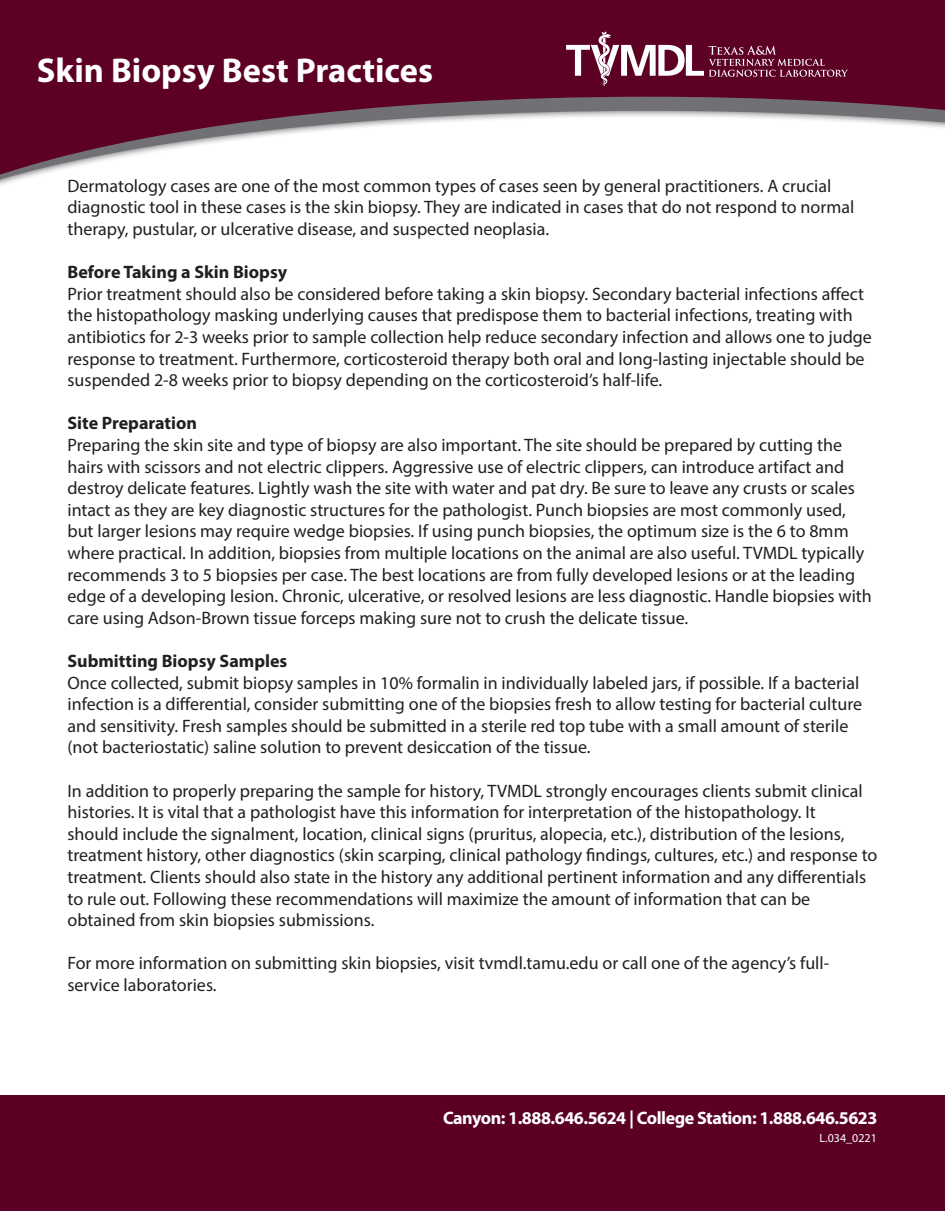
<style>
.page{position:relative;width:945px;height:1215px;background:#fff}
.page>*{position:absolute;margin:0;border:0;box-sizing:border-box;transform-origin:0 0}
.t1{font:700 34.5px "Myriad Pro";color:#fff}
.t2{font:18px/21.6px "Myriad Pro";color:#231f20}
.t3{font:700 18px "Myriad Pro";color:#231f20}
.t4{font:700 18px "Myriad Pro";letter-spacing:-.025em;color:#fff}
.t5{font:12px "Myriad Pro";color:#fff}
</style>
<div class="page">
<div style="left:0;top:1095px;width:945px;height:115px;background:#5b0024"></div>
<svg style="left:0;top:0;width:945px;height:178px;fill:#5c0024"></svg>
<svg style="left:566px;top:31px;width:282px;height:55px;background:#7a304d"></svg>
<p class="t1" style="left:37px;top:48px;width:398px">Skin Biopsy Best Practices</p>
<p class="t2" style="left:68px;top:175px;width:788px">Dermatology cases are one of the most common types of cases seen by general practitioners. A crucial diagnostic tool in these cases is the skin biopsy. They are indicated in cases that do not respond to normal therapy, pustular, or ulcerative disease, and suspected neoplasia.</p>
<p class="t3" style="left:68px;top:260px;width:221px">Before Taking a Skin Biopsy</p>
<p class="t2" style="left:68px;top:283px;width:806px">Prior treatment should also be considered before taking a skin biopsy. Secondary bacterial infections affect the histopathology masking underlying causes that predispose them to bacterial infections, treating with antibiotics for 2-3 weeks prior to sample collection help reduce secondary infection and allows one to judge response to treatment. Furthermore, corticosteroid therapy both oral and long-lasting injectable should be suspended 2-8 weeks prior to biopsy depending on the corticosteroid’s half-life.</p>
<p class="t3" style="left:68px;top:412px;width:131px">Site Preparation</p>
<p class="t2" style="left:68px;top:434px;width:806px">Preparing the skin site and type of biopsy are also important. The site should be prepared by cutting the hairs with scissors and not electric clippers. Aggressive use of electric clippers, can introduce artifact and destroy delicate features. Lightly wash the site with water and pat dry. Be sure to leave any crusts or scales intact as they are key diagnostic structures for the pathologist. Punch biopsies are most commonly used, but larger lesions may require wedge biopsies. If using punch biopsies, the optimum size is the 6 to 8mm where practical. In addition, biopsies from multiple locations on the animal are also useful. TVMDL typically recommends 3 to 5 biopsies per case. The best locations are from fully developed lesions or at the leading edge of a developing lesion. Chronic, ulcerative, or resolved lesions are less diagnostic. Handle biopsies with care using Adson-Brown tissue forceps making sure not to crush the delicate tissue.</p>
<p class="t3" style="left:68px;top:649px;width:221px">Submitting Biopsy Samples</p>
<p class="t2" style="left:68px;top:672px;width:796px">Once collected, submit biopsy samples in 10% formalin in individually labeled jars, if possible. If a bacterial infection is a differential, consider submitting one of the biopsies fresh to allow testing for bacterial culture and sensitivity. Fresh samples should be submitted in a sterile red top tube with a small amount of sterile (not bacteriostatic) saline solution to prevent desiccation of the tissue.</p>
<p class="t2" style="left:68px;top:780px;width:811px">In addition to properly preparing the sample for history, TVMDL strongly encourages clients submit clinical histories. It is vital that a pathologist have this information for interpretation of the histopathology. It<br>should include the signalment, location, clinical signs (pruritus, alopecia, etc.), distribution of the lesions, treatment history, other diagnostics (skin scarping, clinical pathology findings, cultures, etc.) and response to treatment. Clients should also state in the history any additional pertinent information and any differentials to rule out. Following these recommendations will maximize the amount of information that can be obtained from skin biopsies submissions.</p>
<p class="t2" style="left:68px;top:952px;width:763px">For more information on submitting skin biopsies, visit tvmdl.tamu.edu or call one of the agency’s full&shy;service laboratories.</p>
<p class="t4" style="left:443px;top:1106px;width:436px">Canyon: 1.888.646.5624 | College Station: 1.888.646.5623</p>
<p class="t5" style="left:820px;top:1130px;width:59px">L.034_0221</p>
</div>
